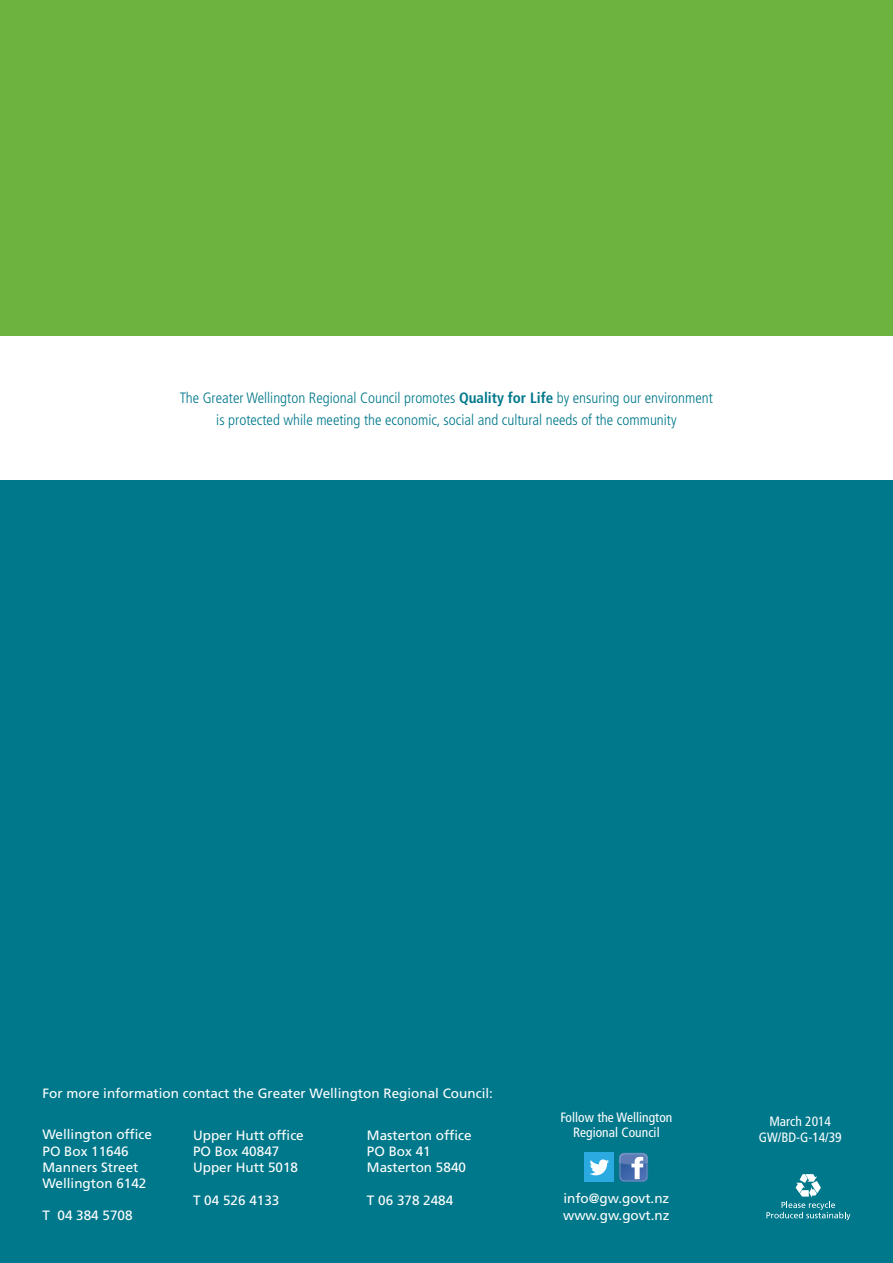
<style>
.page{position:relative;width:893px;height:1263px;background:#fff}
.page>*{position:absolute;margin:0;border:0;box-sizing:border-box;transform-origin:0 0}
.t1{font:300 condensed 15px/22.5px "Frutiger LT Std";color:#00788b;text-align:center}
.t2{font:13.5px "Frutiger LT Std";color:#fff}
.More_Information{font:condensed 13.5px/15px "Frutiger LT Std";letter-spacing:.005em;color:#fff;text-align:center}
.s1{font-weight:700}
</style>
<div class="page">
<div style="left:0;top:0;width:893px;height:335px;background:#6cb43f"></div>
<div style="left:0;top:480px;width:893px;height:783px;background:#00788b"></div>
<svg style="left:766px;top:1174px;width:84px;height:46px"></svg>
<svg style="left:619px;top:1153px;width:29px;height:29px"></svg>
<div style="left:585px;top:1153px;width:29px;height:29px;background:#2aaae1"></div>
<svg style="left:589px;top:1159px;width:20px;height:16px"></svg>
<p class="t1" style="left:180px;top:386px;width:534px">The Greater Wellington Regional Council promotes <span class="s1">Quality for Life</span> by ensuring our environment is protected while meeting the economic, social and cultural needs of the community</p>
<p class="t2" style="left:43px;top:1085px;width:452px">For more information contact the Greater Wellington Regional Council:</p>
<p class="t2" style="left:43px;top:1127px;width:111px">Wellington office</p>
<p class="t2" style="left:43px;top:1143px;width:88px">PO Box 11646</p>
<p class="t2" style="left:43px;top:1159px;width:98px">Manners Street</p>
<p class="t2" style="left:43px;top:1175px;width:105px">Wellington 6142</p>
<p class="t2" style="left:43px;top:1208px;width:92px">T 04 384 5708</p>
<p class="t2" style="left:193px;top:1127px;width:112px">Upper Hutt office</p>
<p class="t2" style="left:193px;top:1143px;width:88px">PO Box 40847</p>
<p class="t2" style="left:193px;top:1159px;width:107px">Upper Hutt 5018</p>
<p class="t2" style="left:193px;top:1192px;width:88px">T 04 526 4133</p>
<p class="t2" style="left:367px;top:1127px;width:106px">Masterton office</p>
<p class="t2" style="left:367px;top:1143px;width:65px">PO Box 41</p>
<p class="t2" style="left:367px;top:1159px;width:101px">Masterton 5840</p>
<p class="t2" style="left:367px;top:1192px;width:88px">T 06 378 2484</p>
<p class="More_Information" style="left:560px;top:1110px;width:114px">Follow the Wellington<br>Regional Council</p>
<p class="t2" style="left:563px;top:1191px;width:108px">info@gw.govt.nz</p>
<p class="t2" style="left:563px;top:1207px;width:108px">www.gw.govt.nz</p>
<p class="More_Information" style="left:769px;top:1114px;width:63px">March 2014</p>
<p class="More_Information" style="left:759px;top:1130px;width:84px">GW/BD-G-14/39</p>
</div>
